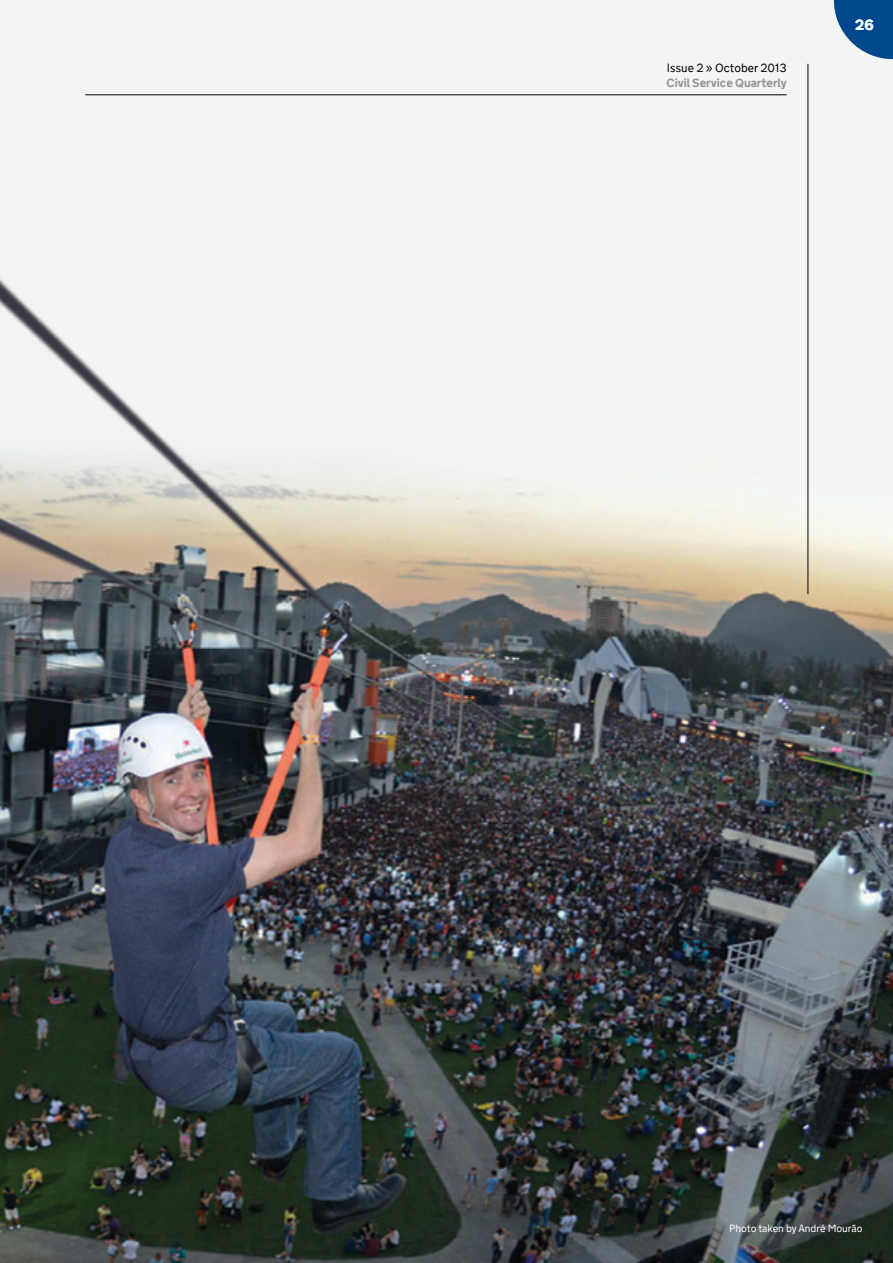
<style>
.page{position:relative;width:893px;height:1263px;background:#fff}
.page>*{position:absolute;margin:0;border:0;box-sizing:border-box;transform-origin:0 0}
.t1{font:700 15px "GDS Transport Website";color:#fff}
.t2{font:700 12px "GDS Transport Website";color:#939598}
.t3{font:12px "GDS Transport Website";color:#000}
.t4{font:10.5px "GDS Transport Website";color:#fff}
</style>
<div class="page">
<img style="left:0;top:0;width:893px;height:1263px">
<hr style="left:85px;top:95px;width:702px;height:1px;background:#000">
<hr style="left:808px;top:64px;width:1px;height:530px;background:#000">
<svg style="left:834px;top:0;width:59px;height:59px"></svg>
<p class="t3" style="left:667px;top:61px;width:121px">Issue 2 » October 2013</p>
<p class="t2" style="left:666px;top:76px;width:122px">Civil Service Quarterly</p>
<h1 class="t1" style="left:855px;top:16px;width:20px">26</h1>
<p class="t4" style="left:729px;top:1222px;width:135px">Photo taken by André Mourão</p>
</div>
